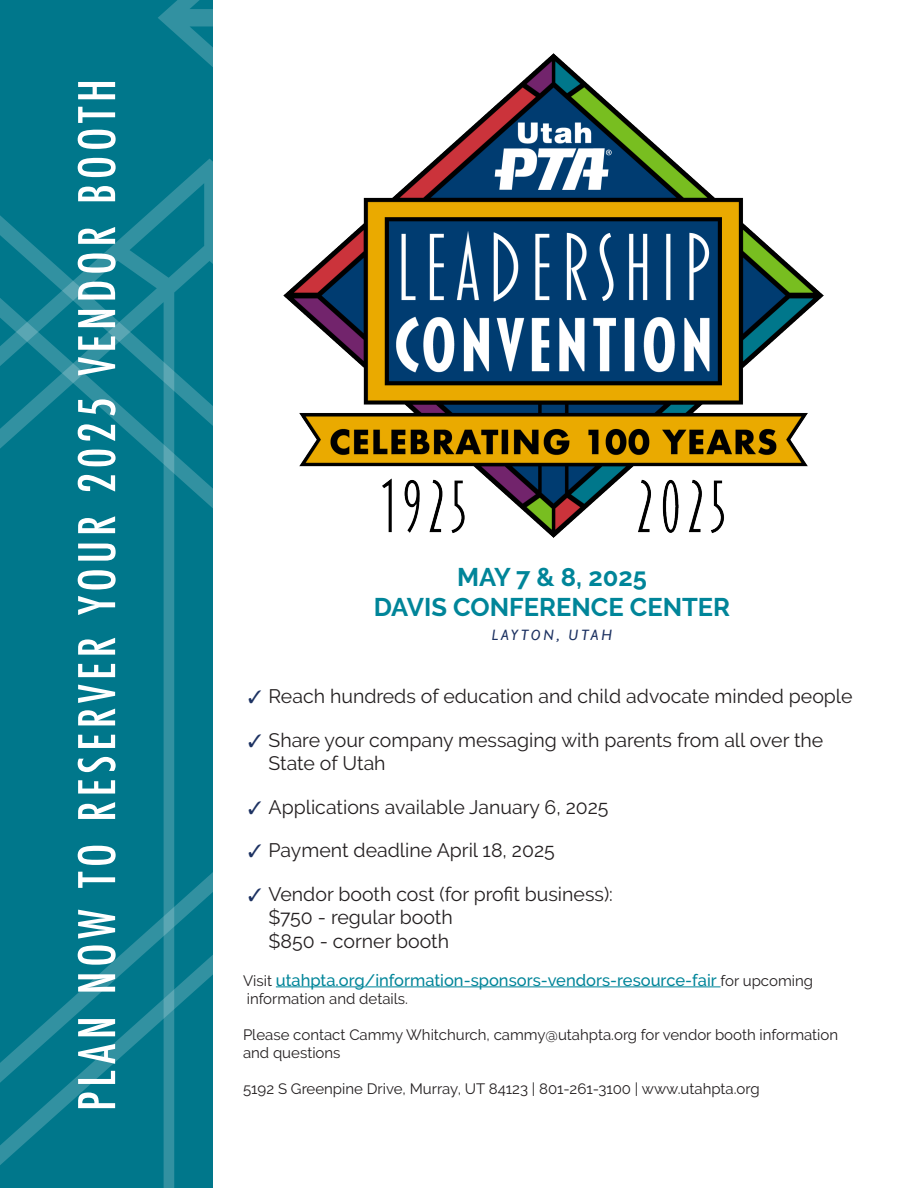
<style>
.page{position:relative;width:918px;height:1188px;background:#fff}
.page>*{position:absolute;margin:0;border:0;box-sizing:border-box;transform-origin:0 0}
.cover_title{font:500 55.5px "Futura PT Cond";letter-spacing:.085em;color:#fff}
.Section_Head_Centered{font:700 25.5px "Raleway";color:#008599}
.t1{font:19.5px/23.4px "Raleway";color:#231f20}
.Text_Ral_11{font:500 16.5px "Raleway";color:#008599}
.Text_Ral_11-2{font:15px/18px "Raleway";color:#231f20}
.centered_italic_10{font:italic 15px "Gill Sans";letter-spacing:.2em;color:#1d3262}
.s1{color:#1d3262}
.s2{font-weight:400;font-size:15px;color:#231f20}
</style>
<div class="page">
<svg style="left:0;top:0;width:213px;height:1188px;background:#077a8e"></svg>
<hr style="left:276px;top:986px;width:445px;height:1px;background:#008599">
<img style="left:283px;top:54px;width:540px;height:484px">
<p class="cover_title" style="left:64px;top:1111px;width:1033px;rotate:-90deg">PLAN NOW TO RESERVER YOUR 2025 VENDOR BOOTH</p>
<p class="Section_Head_Centered" style="left:457px;top:562px;width:191px">MAY 7 &amp; 8, 2025</p>
<p class="Section_Head_Centered" style="left:374px;top:593px;width:358px">DAVIS CONFERENCE CENTER</p>
<p class="centered_italic_10" style="left:492px;top:627px;width:122px">LAYTON, UTAH</p>
<p class="t1" style="left:248px;top:684px;width:606px"><span class="s1">✓</span> Reach hundreds of education and child advocate minded people</p>
<p class="t1" style="left:268px;top:728px;width:556px;text-indent:-20px"><span class="s1">✓</span> Share your company messaging with parents from all over the<br>State of Utah</p>
<p class="t1" style="left:248px;top:795px;width:362px"><span class="s1">✓</span> Applications available January 6, 2025</p>
<p class="t1" style="left:248px;top:839px;width:308px"><span class="s1">✓</span> Payment deadline April 18, 2025</p>
<p class="t1" style="left:268px;top:882px;width:346px;text-indent:-20px"><span class="s1">✓</span> Vendor booth cost (for profit business): $750 - regular booth<br>$850 - corner booth</p>
<p class="Text_Ral_11" style="left:243px;top:970px;width:572px"><span class="s2">Visit</span> utahpta.org/information-sponsors-vendors-resource-fair <span class="s2">for upcoming</span></p>
<p class="Text_Ral_11-2" style="left:247px;top:989px;width:163px">information and details.</p>
<p class="Text_Ral_11-2" style="left:243px;top:1025px;width:597px">Please contact Cammy Whitchurch, cammy@utahpta.org for vendor booth information and questions</p>
<p class="Text_Ral_11-2" style="left:243px;top:1079px;width:518px">5192 S Greenpine Drive, Murray, UT 84123 | 801-261-3100 | www.utahpta.org</p>
</div>
